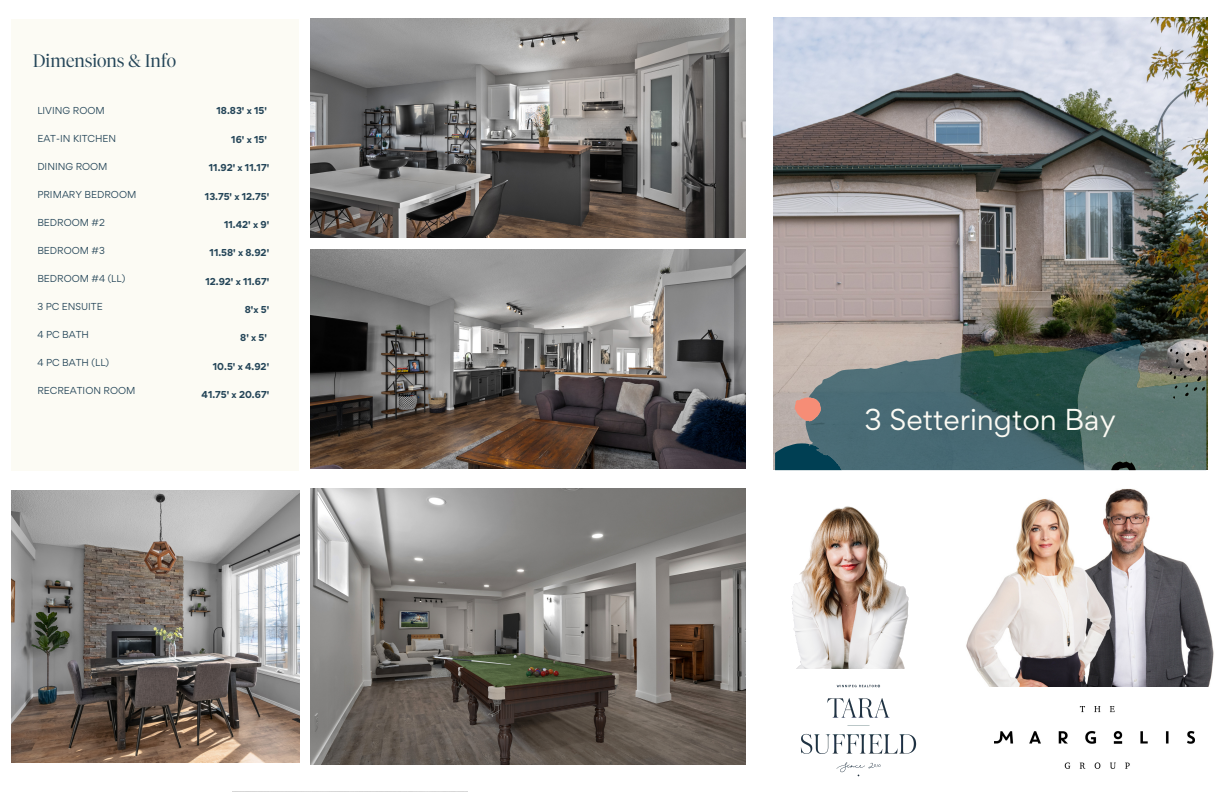
<style>
.page{position:relative;width:1224px;height:792px;background:#fff}
.page>*{position:absolute;margin:0;border:0;box-sizing:border-box;transform-origin:0 0}
.t1{font:27px "Gordita";color:#fcfbf4}
.t2{font:300 18px "Tiempos Fine";color:#244558}
.t3{font:9px "Gordita";color:#244558}
.t4{font:700 9px "Gordita";color:#244558}
</style>
<div class="page">
<img style="left:774px;top:18px;width:433px;height:451px">
<div style="left:11px;top:19px;width:288px;height:451px;background:#fcfbf4"></div>
<img style="left:966px;top:489px;width:248px;height:197px">
<svg style="left:805px;top:339px;width:273px;height:131px;background:#4f6b6c"></svg>
<svg style="left:794px;top:397px;width:27px;height:25px"></svg>
<svg style="left:775px;top:443px;width:67px;height:27px;background:#1b4f5f"></svg>
<svg style="left:1078px;top:337px;width:128px;height:133px;background:#5c726c"></svg>
<img style="left:310px;top:489px;width:436px;height:275px">
<img style="left:310px;top:250px;width:435px;height:219px">
<img style="left:11px;top:490px;width:288px;height:273px">
<img style="left:310px;top:19px;width:435px;height:219px">
<img style="left:791px;top:506px;width:118px;height:162px">
<img style="left:995px;top:707px;width:199px;height:61px">
<img style="left:800px;top:684px;width:117px;height:93px">
<h2 class="t2" style="left:33px;top:50px;width:145px">Dimensions &amp; Info</h2>
<p class="t3" style="left:37px;top:104px;width:69px">LIVING ROOM</p>
<p class="t3" style="left:37px;top:132px;width:80px">EAT-IN KITCHEN</p>
<p class="t3" style="left:37px;top:160px;width:72px">DINING ROOM</p>
<p class="t3" style="left:37px;top:188px;width:101px">PRIMARY BEDROOM</p>
<p class="t3" style="left:37px;top:216px;width:69px">BEDROOM #2</p>
<p class="t3" style="left:37px;top:244px;width:69px">BEDROOM #3</p>
<p class="t3" style="left:37px;top:272px;width:90px">BEDROOM #4 (LL)</p>
<p class="t3" style="left:37px;top:300px;width:67px">3 PC ENSUITE</p>
<p class="t3" style="left:37px;top:328px;width:53px">4 PC BATH</p>
<p class="t3" style="left:37px;top:356px;width:73px">4 PC BATH (LL)</p>
<p class="t3" style="left:37px;top:384px;width:100px">RECREATION ROOM</p>
<p class="t4" style="left:217px;top:105px;width:52px">18.83' x 15'</p>
<p class="t4" style="left:231px;top:133px;width:37px">16' x 15'</p>
<p class="t4" style="left:209px;top:162px;width:62px">11.92' x 11.17'</p>
<p class="t4" style="left:205px;top:190px;width:66px">13.75' x 12.75'</p>
<p class="t4" style="left:224px;top:218px;width:47px">11.42' x 9'</p>
<p class="t4" style="left:210px;top:247px;width:61px">11.58' x 8.92'</p>
<p class="t4" style="left:205px;top:275px;width:65px">12.92' x 11.67'</p>
<p class="t4" style="left:245px;top:303px;width:26px">8'x 5'</p>
<p class="t4" style="left:240px;top:332px;width:28px">8'x5'</p>
<p class="t4" style="left:213px;top:360px;width:58px">10.5' x 4.92'</p>
<p class="t4" style="left:202px;top:388px;width:69px">41.75' x 20.67'</p>
<h1 class="t1" style="left:865px;top:401px;width:253px">3 Setterington Bay</h1>
</div>
